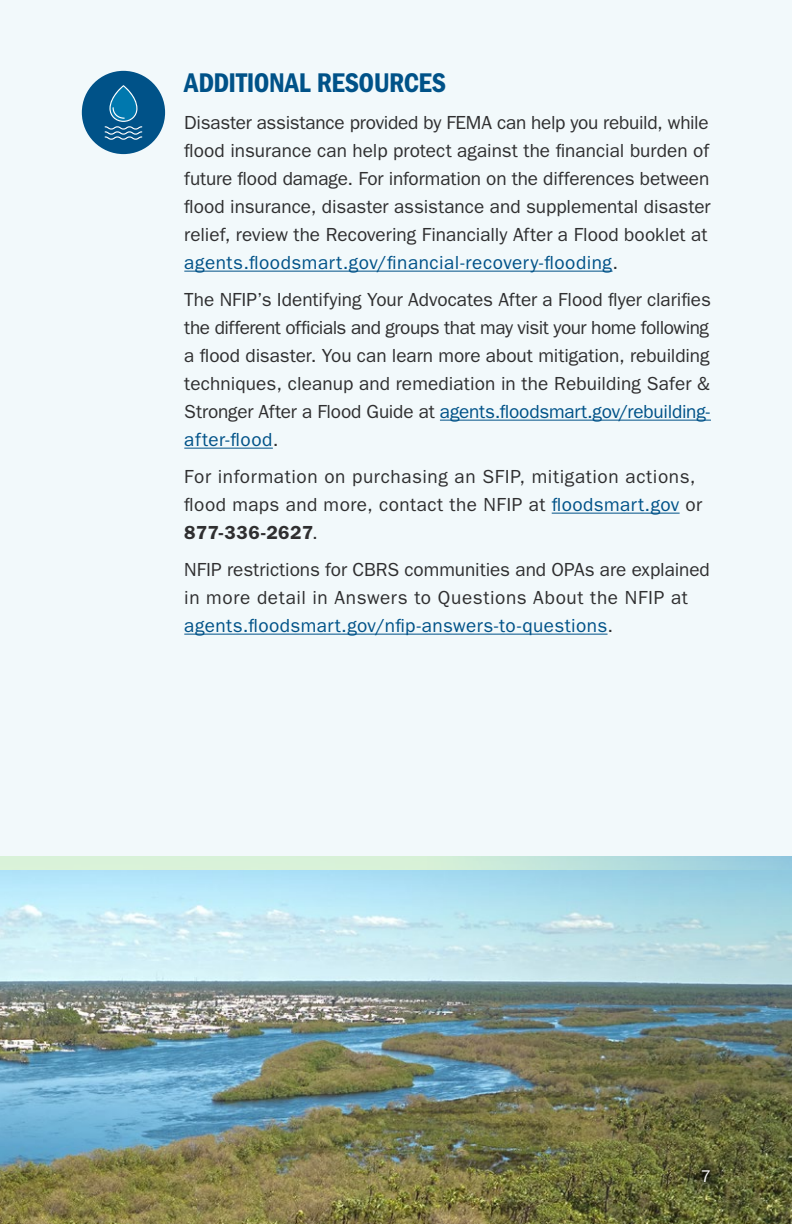
<style>
.page{position:relative;width:792px;height:1224px;background:#f2f9fb}
.page>*{position:absolute;margin:0;border:0;box-sizing:border-box;transform-origin:0 0}
.Subhead_1{font:28px "ITC Franklin Gothic Std Dm Cd";letter-spacing:-.02em;color:#005288}
.Body_Text{font:19px/28px "ITC Franklin Gothic Std";color:#2f2f30}
.Body_Text-2{font:19px/28px "ITC Franklin Gothic Std";letter-spacing:.02em;color:#2f2f30}
.Body_Text-3{font:19px/28px "ITC Franklin Gothic Std";letter-spacing:.03em;color:#2f2f30}
.t1{font:17px "ITC Franklin Gothic Std";color:#fff}
.s1{color:#005288}
.s2{font-weight:600}
</style>
<div class="page">
<div style="left:82px;top:71px;width:83px;height:83px;background:#005288;border-radius:50%"></div>
<svg style="left:105px;top:85px;width:37px;height:55px"></svg>
<hr style="left:184px;top:271px;width:429px;height:1px;background:#005288">
<hr style="left:440px;top:420px;width:271px;height:1px;background:#005288">
<hr style="left:184px;top:448px;width:89px;height:1px;background:#005288">
<hr style="left:552px;top:513px;width:128px;height:1px;background:#005288">
<hr style="left:184px;top:634px;width:424px;height:1px;background:#005288">
<img style="left:0;top:869px;width:792px;height:355px">
<svg style="left:0;top:856px;width:792px;height:13px;background:#c8e8da"></svg>
<svg style="left:692px;top:1160px;width:27px;height:31px"></svg>
<h3 class="Subhead_1" style="left:184px;top:67px;width:263px">ADDITIONAL RESOURCES</h3>
<p class="Body_Text" style="left:184px;top:109px;width:528px">Disaster assistance provided by FEMA can help you rebuild, while flood insurance can help protect against the financial burden of future flood damage. For information on the differences between flood insurance, disaster assistance and supplemental disaster relief, review the Recovering Financially After a Flood booklet at <span class="s1">agents.floodsmart.gov/financial-recovery-flooding</span>.</p>
<p class="Body_Text" style="left:184px;top:286px;width:528px;text-align:justify">The NFIP’s Identifying Your Advocates After a Flood flyer clarifies the different officials and groups that may visit your home following a flood disaster. You can learn more about mitigation, rebuilding techniques, cleanup and remediation in the Rebuilding Safer &amp; Stronger After a Flood Guide at <span class="s1">agents.floodsmart.gov/rebuilding&shy;after-flood</span>.</p>
<p class="Body_Text-3" style="left:184px;top:463px;width:520px">For information on purchasing an SFIP, mitigation actions, flood maps and more, contact the NFIP at <span class="s1">floodsmart.gov</span> or<br><span class="s2">877-336-2627</span>.</p>
<p class="Body_Text-2" style="left:184px;top:556px;width:527px">NFIP restrictions for CBRS communities and OPAs are explained in more detail in Answers to Questions About the NFIP at <span class="s1">agents.floodsmart.gov/nfip-answers-to-questions</span>.</p>
<p class="t1" style="left:701px;top:1166px;width:12px">7</p>
</div>
